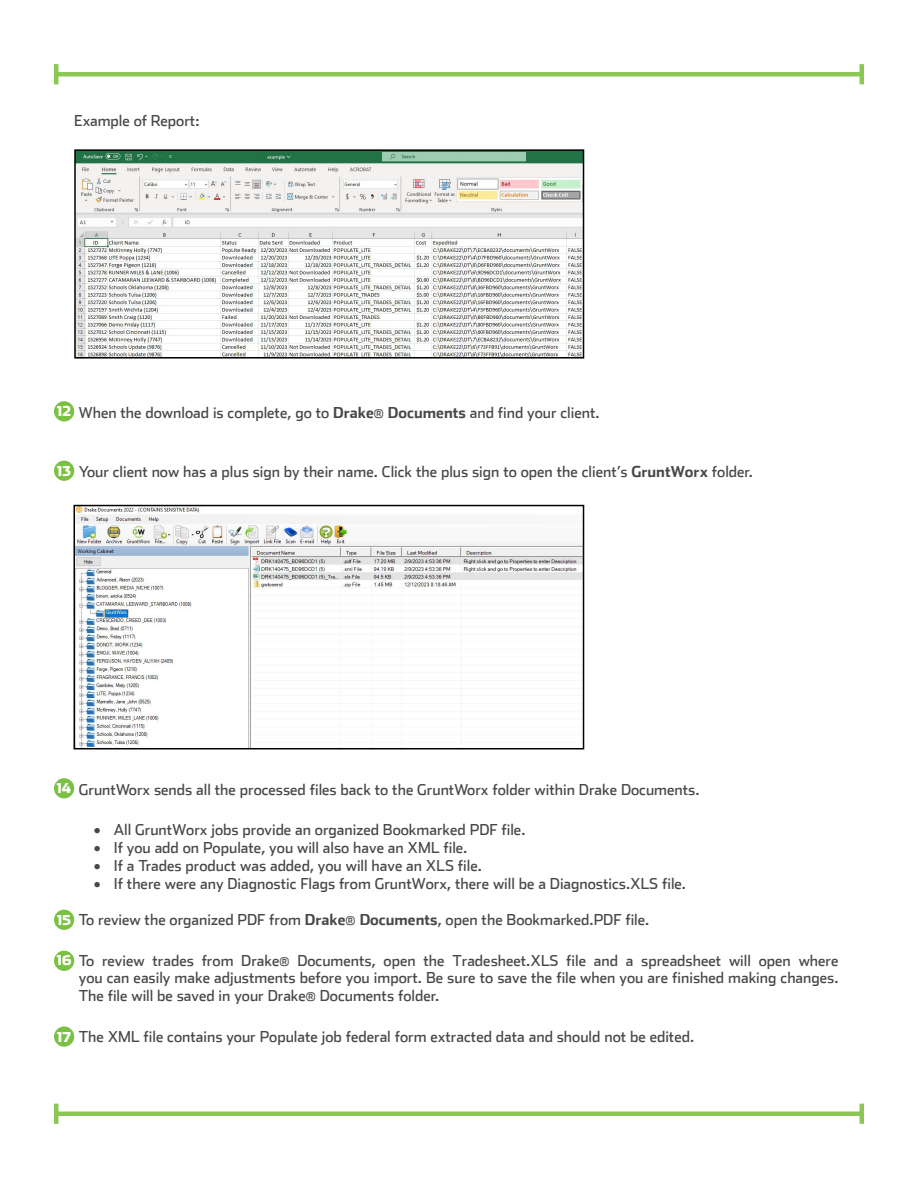
<style>
.page{position:relative;width:918px;height:1188px;background:#fff}
.page>*{position:absolute;margin:0;border:0;box-sizing:border-box;transform-origin:0 0}
.Paragraph__P{font:15px/17.9px "Stainless";color:#48484a;text-align:justify}
.Paragraph__P-2{font:15px "Stainless BETA";color:#48484a}
.t1{font:900 13.5px "Stainless";color:#fff}
.s1{font-weight:700}
.s2{font-family:"Stainless BETA";font-size:12px}
.s3{font-family:"Stainless"}
.s4{font-family:"Stainless BETA"}
</style>
<div class="page">
<div style="left:54px;top:401px;width:20px;height:20px;background:#7ac143;border-radius:50%"></div>
<div style="left:54px;top:461px;width:20px;height:20px;background:#7ac143;border-radius:50%"></div>
<div style="left:54px;top:778px;width:20px;height:20px;background:#7ac143;border-radius:50%"></div>
<div style="left:54px;top:910px;width:20px;height:20px;background:#7ac143;border-radius:50%"></div>
<div style="left:54px;top:951px;width:20px;height:20px;background:#7ac143;border-radius:50%"></div>
<div style="left:54px;top:1026px;width:20px;height:21px;background:#7ac143;border-radius:50%"></div>
<hr style="left:56px;top:1112px;width:806px;height:4px;background:#8cc756">
<hr style="left:54px;top:1104px;width:4px;height:20px;background:#8cc756">
<hr style="left:860px;top:1104px;width:4px;height:20px;background:#8cc756">
<hr style="left:56px;top:72px;width:806px;height:4px;background:#8cc756">
<hr style="left:54px;top:64px;width:4px;height:20px;background:#8cc756">
<hr style="left:860px;top:64px;width:4px;height:20px;background:#8cc756">
<img style="left:77px;top:508px;width:504px;height:238px">
<div style="left:74px;top:505px;width:510px;height:244px;border:2px solid #000"></div>
<img style="left:77px;top:152px;width:504px;height:204px">
<div style="left:74px;top:149px;width:510px;height:210px;border:2px solid #000"></div>
<p class="Paragraph__P" style="left:74px;top:111px;width:127px">Example of Report:</p>
<p class="t1" style="left:57px;top:403px;width:15px">12</p>
<p class="Paragraph__P" style="left:79px;top:403px;width:522px">When the download is complete, go to <span class="s1">Drake</span><span class="s2">®</span> <span class="s1">Documents</span> and find your client.</p>
<p class="t1" style="left:57px;top:462px;width:15px">13</p>
<p class="Paragraph__P" style="left:79px;top:462px;width:676px">Your client now has a plus sign by their name. Click the plus sign to open the client’s <span class="s1">GruntWorx</span> folder.</p>
<p class="t1" style="left:57px;top:780px;width:16px">14</p>
<p class="t1" style="left:57px;top:911px;width:16px">15</p>
<p class="t1" style="left:57px;top:952px;width:16px">16</p>
<p class="t1" style="left:57px;top:1028px;width:15px">17</p>
<p class="Paragraph__P" style="left:79px;top:780px;width:622px">GruntWorx sends all the processed files back to the GruntWorx folder within Drake Documents.</p>
<p class="Paragraph__P-2" style="left:94px;top:821px;width:433px">• All GruntWorx jobs provide <span class="s3">a</span>n organized Bookmarked <span class="s3">PDF file.</span></p>
<p class="Paragraph__P" style="left:94px;top:839px;width:375px">• If you <span class="s4">add on</span> Populate, you will <span class="s4">also</span> have an XML file.</p>
<p class="Paragraph__P" style="left:94px;top:857px;width:390px">• If a Trades product <span class="s4">was added</span>, you will have an XLS file.</p>
<p class="Paragraph__P-2" style="left:94px;top:875px;width:594px">• If there were any Diagnostic Flags from GruntWorx, there will be a Diagnostics.XLS file.</p>
<p class="Paragraph__P" style="left:79px;top:911px;width:572px">To review the organized PDF from <span class="s1">Drake</span><span class="s2">®</span> <span class="s1">Documents</span>, <span class="s4">open the Bookmarked.</span>PDF file.</p>
<p class="Paragraph__P" style="left:79px;top:951px;width:761px">To review trades from Drake<span class="s2">®</span> Documents, <span class="s4">open</span> the <span class="s4">Tradesheet.</span>XLS file and a spreadsheet will open where you can easily make adjustments before you import. Be sure to save the file when you are finished making changes.<br>The file will be saved in your Drake<span class="s2">®</span> Documents folder.</p>
<p class="Paragraph__P" style="left:79px;top:1027px;width:617px">The XML file contains your Populate job <span class="s4">federal form</span> extracted data and should not be edited.</p>
</div>
